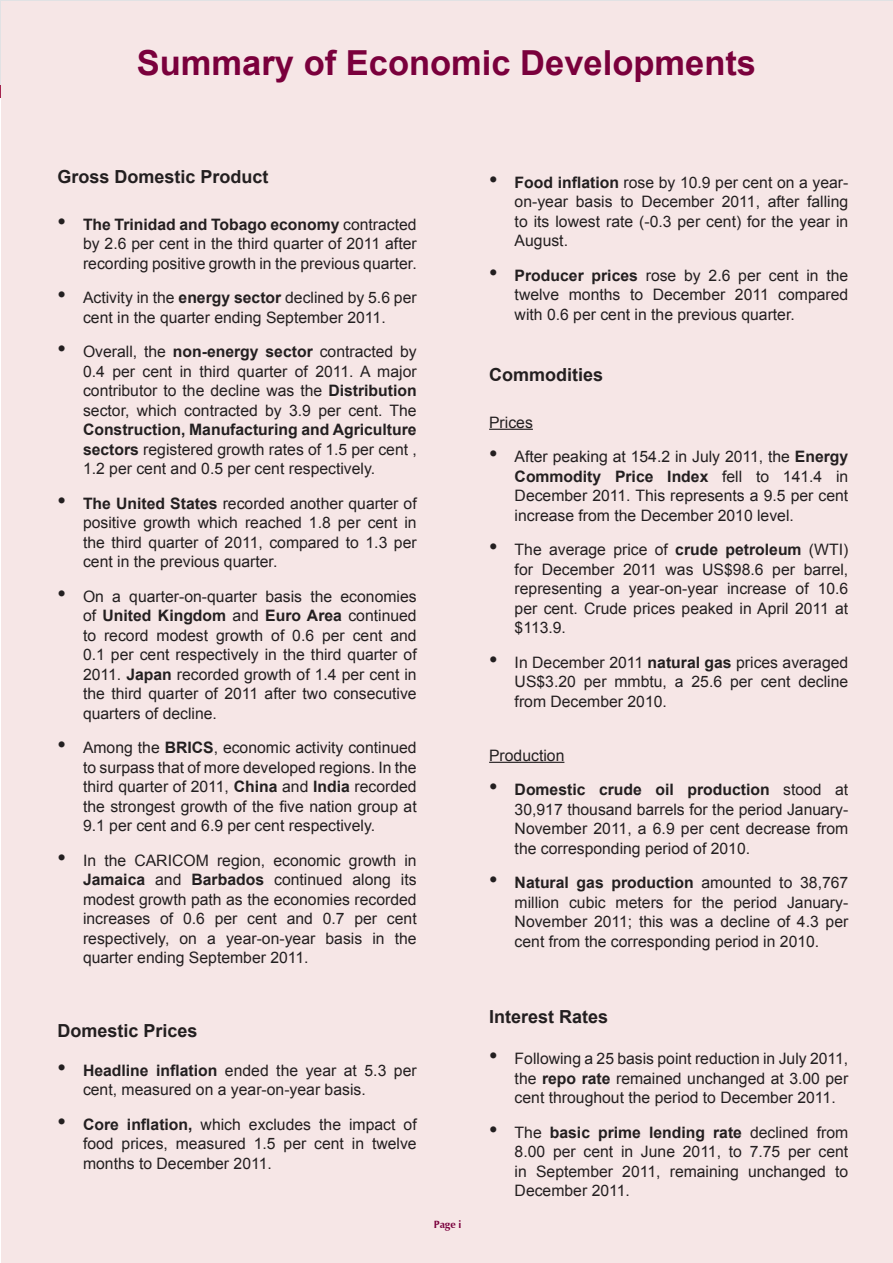
<style>
.page{position:relative;width:893px;height:1263px;background:#fff}
.page>*{position:absolute;margin:0;border:0;box-sizing:border-box;transform-origin:0 0}
.t1{font:700 34.5px "Arial";color:#7a003c}
.t2{font:700 18px "Arial";color:#231f20}
.t3{font:15.75px/19.5px "Arial";color:#231f20;text-align:justify}
.t4{font:700 10.5px "Zapf Humanist 601 BT";color:#7a003c}
.s1{font-size:24px}
.s2{font-weight:700}
</style>
<div class="page">
<div style="left:0;top:0;width:893px;height:87px;background:#f6e6e6"></div>
<div style="left:2px;top:2px;width:891px;height:1261px;background:#f6e6e6"></div>
<hr style="left:489px;top:429px;width:44px;height:1px;background:#231f20">
<hr style="left:489px;top:762px;width:75px;height:1px;background:#231f20">
<h1 class="t1" style="left:137px;top:40px;width:621px">Summary of Economic Developments</h1>
<p class="t2" style="left:58px;top:165px;width:213px">Gross Domestic Product</p>
<p class="t3" style="left:83px;top:215px;width:335px;text-indent:-26px"><span class="s1">•</span> <span class="s2">The Trinidad and Tobago economy</span> contracted by 2.6 per cent in the third quarter of 2011 after recording positive growth in the previous quarter.</p>
<p class="t3" style="left:58px;top:288px;width:361px;text-align:center"><span class="s1">•</span> Activity in the <span class="s2">energy sector</span> declined by 5.6 per cent in the quarter ending September 2011.</p>
<p class="t3" style="left:83px;top:342px;width:335px;text-indent:-26px"><span class="s1">•</span> Overall, the <span class="s2">non-energy sector</span> contracted by 0.4 per cent in third quarter of 2011. A major contributor to the decline was the <span class="s2">Distribution </span>sector, which contracted by 3.9 per cent. The</p>
<p class="t3" style="left:83px;top:420px;width:335px"><span class="s2">Construction, Manufacturing and Agriculture sectors</span> registered growth rates of 1.5 per cent , 1.2 per cent and 0.5 per cent respectively.</p>
<p class="t3" style="left:83px;top:494px;width:335px;text-indent:-26px"><span class="s1">•</span> <span class="s2">The United States</span> recorded another quarter of positive growth which reached 1.8 per cent in the third quarter of 2011, compared to 1.3 per cent in the previous quarter.</p>
<p class="t3" style="left:83px;top:587px;width:335px;text-indent:-26px"><span class="s1">•</span> On a quarter-on-quarter basis the economies of <span class="s2">United Kingdom</span> and <span class="s2">Euro Area</span> continued to record modest growth of 0.6 per cent and 0.1 per cent respectively in the third quarter of 2011. <span class="s2">Japan</span> recorded growth of 1.4 per cent in the third quarter of 2011 after two consecutive quarters of decline.</p>
<p class="t3" style="left:83px;top:738px;width:335px;text-indent:-26px"><span class="s1">•</span> Among the <span class="s2">BRICS</span>, economic activity continued to surpass that of more developed regions. In the third quarter of 2011, <span class="s2">China</span> and <span class="s2">India</span> recorded the strongest growth of the five nation group at 9.1 per cent and 6.9 per cent respectively.</p>
<p class="t3" style="left:83px;top:851px;width:335px;text-indent:-26px"><span class="s1">•</span> In the CARICOM region, economic growth in <span class="s2">Jamaica</span> and <span class="s2">Barbados</span> continued along its modest growth path as the economies recorded increases of 0.6 per cent and 0.7 per cent respectively, on a year-on-year basis in the quarter ending September 2011.</p>
<p class="t2" style="left:58px;top:1018px;width:142px">Domestic Prices</p>
<p class="t3" style="left:83px;top:1061px;width:335px;text-indent:-25px"><span class="s1">•</span> <span class="s2">Headline inflation</span> ended the year at 5.3 per cent, measured on a year-on-year basis.</p>
<p class="t3" style="left:83px;top:1115px;width:335px;text-indent:-26px"><span class="s1">•</span> <span class="s2">Core inflation,</span> which excludes the impact of food prices, measured 1.5 per cent in twelve months to December 2011.</p>
<p class="t4" style="left:434px;top:1218px;width:29px">Page i</p>
<p class="t3" style="left:515px;top:172px;width:335px;text-indent:-26px"><span class="s1">•</span> <span class="s2">Food inflation</span> rose by 10.9 per cent on a year&shy;on-year basis to December 2011, after falling to its lowest rate (-0.3 per cent) for the year in August.</p>
<p class="t3" style="left:515px;top:265px;width:335px;text-indent:-26px"><span class="s1">•</span> <span class="s2">Producer prices</span> rose by 2.6 per cent in the twelve months to December 2011 compared with 0.6 per cent in the previous quarter.</p>
<p class="t2" style="left:489px;top:363px;width:116px">Commodities</p>
<p class="t3" style="left:489px;top:412px;width:45px">Prices</p>
<p class="t3" style="left:515px;top:447px;width:335px;text-indent:-26px"><span class="s1">•</span> After peaking at 154.2 in July 2011, the <span class="s2">Energy Commodity Price Index</span> fell to 141.4 in December 2011. This represents a 9.5 per cent increase from the December 2010 level.</p>
<p class="t3" style="left:515px;top:540px;width:335px;text-indent:-26px"><span class="s1">•</span> The average price of <span class="s2">crude petroleum</span> (WTI) for December 2011 was US$98.6 per barrel, representing a year-on-year increase of 10.6 per cent. Crude prices peaked in April 2011 at $113.9.</p>
<p class="t3" style="left:515px;top:652px;width:335px;text-indent:-26px"><span class="s1">•</span> In December 2011 <span class="s2">natural gas</span> prices averaged US$3.20 per mmbtu, a 25.6 per cent decline from December 2010.</p>
<p class="t3" style="left:489px;top:745px;width:77px">Production</p>
<p class="t3" style="left:515px;top:780px;width:335px;text-indent:-26px"><span class="s1">•</span> <span class="s2">Domestic crude oil production</span> stood at 30,917 thousand barrels for the period January-November 2011, a 6.9 per cent decrease from the corresponding period of 2010.</p>
<p class="t3" style="left:515px;top:873px;width:335px;text-indent:-26px"><span class="s1">•</span> <span class="s2">Natural gas production</span> amounted to 38,767 million cubic meters for the period January-November 2011; this was a decline of 4.3 per cent from the corresponding period in 2010.</p>
<p class="t2" style="left:489px;top:1005px;width:121px">Interest Rates</p>
<p class="t3" style="left:515px;top:1049px;width:335px;text-indent:-26px"><span class="s1">•</span> Following a 25 basis point reduction in July 2011, the <span class="s2">repo rate</span> remained unchanged at 3.00 per cent throughout the period to December 2011.</p>
<p class="t3" style="left:515px;top:1123px;width:335px;text-indent:-26px"><span class="s1">•</span> The <span class="s2">basic prime lending rate</span> declined from 8.00 per cent in June 2011, to 7.75 per cent in September 2011, remaining unchanged to December 2011.</p>
</div>
